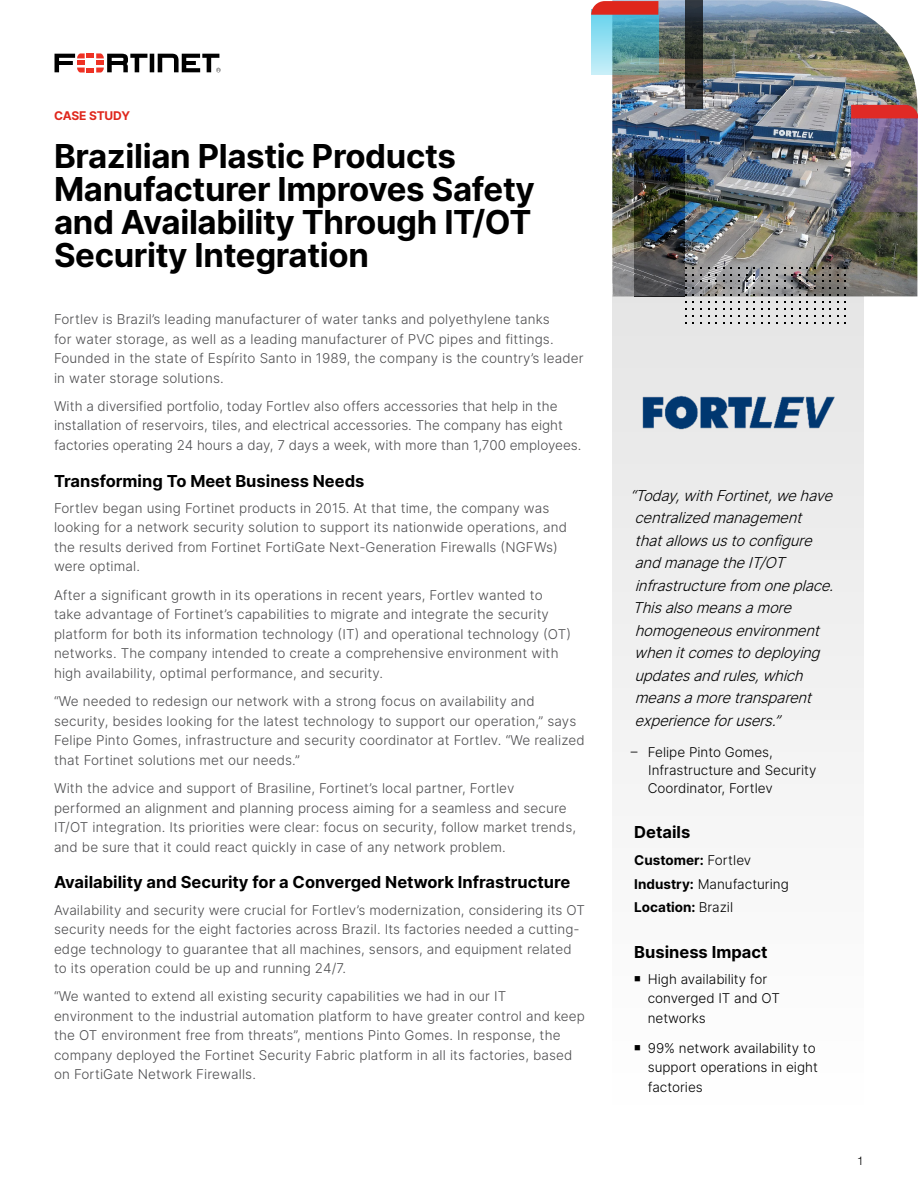
<style>
.page{position:relative;width:918px;height:1188px;background:#fff}
.page>*{position:absolute;margin:0;border:0;box-sizing:border-box;transform-origin:0 0}
.t1{font:700 33px/33px "Inter";letter-spacing:-.01em;color:#000}
.t2{font:700 16.5px "Inter";color:#000}
.t3{font:italic 300 15px/22.5px "Inter";color:#000}
.t4{font:300 13.5px/19.5px "Inter";letter-spacing:.01em;color:#4d4d4f}
.t5{font:300 13.5px/19.5px "Inter";color:#000}
.t6{font:700 13.5px/23.9px "Inter";color:#000}
.t7{font:700 12px "Inter";letter-spacing:-.01em;color:#df271c}
.t8{font:300 12px "Helvetica Neue LT Pro";color:#000}
.s1{font-weight:300}
</style>
<div class="page">
<img style="left:612px;top:0;width:305px;height:296px">
<svg style="left:685px;top:0;width:18px;height:109px;background:#272929"></svg>
<img style="left:634px;top:149px;width:51px;height:147px">
<svg style="left:591px;top:15px;width:67px;height:59px;background:#69b2be"></svg>
<svg style="left:591px;top:1px;width:67px;height:14px"></svg>
<svg style="left:851px;top:118px;width:67px;height:94px;background:#726780"></svg>
<svg style="left:851px;top:105px;width:67px;height:13px"></svg>
<svg style="left:55px;top:53px;width:166px;height:20px"></svg>
<div style="left:612px;top:297px;width:252px;height:817px;background:#f3f3f3"></div>
<img style="left:612px;top:367px;width:252px;height:63px">
<p class="t7" style="left:54px;top:107px;width:78px">CASE STUDY</p>
<h1 class="t1" style="left:54px;top:138px;width:482px">Brazilian Plastic Products<br>Manufacturer Improves Safety and Availability Through IT/OT<br>Security Integration</h1>
<p class="t4" style="left:54px;top:309px;width:531px">Fortlev is Brazil’s leading manufacturer of water tanks and polyethylene tanks<br>for water storage, as well as a leading manufacturer of PVC pipes and fittings.<br>Founded in the state of Espírito Santo in 1989, the company is the country’s leader in water storage solutions.</p>
<p class="t4" style="left:54px;top:396px;width:529px">With a diversified portfolio, today Fortlev also offers accessories that help in the installation of reservoirs, tiles, and electrical accessories. The company has eight factories operating 24 hours a day, 7 days a week, with more than 1,700 employees.</p>
<p class="t2" style="left:54px;top:469px;width:312px">Transforming To Meet Business Needs</p>
<p class="t4" style="left:54px;top:498px;width:515px">Fortlev began using Fortinet products in 2015. At that time, the company was looking for a network security solution to support its nationwide operations, and the results derived from Fortinet FortiGate Next-Generation Firewalls (NGFWs) were optimal.</p>
<p class="t4" style="left:54px;top:585px;width:519px">After a significant growth in its operations in recent years, Fortlev wanted to take advantage of Fortinet’s capabilities to migrate and integrate the security platform for both its information technology (IT) and operational technology (OT) networks. The company intended to create a comprehensive environment with high availability, optimal performance, and security.</p>
<p class="t4" style="left:54px;top:691px;width:532px">“We needed to redesign our network with a strong focus on availability and security, besides looking for the latest technology to support our operation,” says Felipe Pinto Gomes, infrastructure and security coordinator at Fortlev. “We realized that Fortinet solutions met our needs.”</p>
<p class="t4" style="left:54px;top:778px;width:524px">With the advice and support of Brasiline, Fortinet’s local partner, Fortlev performed an alignment and planning process aiming for a seamless and secure IT/OT integration. Its priorities were clear: focus on security, follow market trends, and be sure that it could react quickly in case of any network problem.</p>
<p class="t2" style="left:54px;top:870px;width:518px">Availability and Security for a Converged Network Infrastructure</p>
<p class="t4" style="left:54px;top:900px;width:532px">Availability and security were crucial for Fortlev’s modernization, considering its OT security needs for the eight factories across Brazil. Its factories needed a cutting&shy;edge technology to guarantee that all machines, sensors, and equipment related to its operation could be up and running 24/7.</p>
<p class="t4" style="left:54px;top:987px;width:532px">“We wanted to extend all existing security capabilities we had in our IT environment to the industrial automation platform to have greater control and keep the OT environment free from threats”, mentions Pinto Gomes. In response, the company deployed the Fortinet Security Fabric platform in all its factories, based on FortiGate Network Firewalls.</p>
<p class="t3" style="left:630px;top:484px;width:210px">“Today,withFortinet,wehave centralizedmanagement thatallowsustoconfigure andmanagetheIT/OT infrastructurefrom oneplace.<br>Thisalsomeansamore homogeneousenvironment whenitcomestodeploying updatesandrules,which meansamoretransparent experienceforusers.”</p>
<p class="t5" style="left:648px;top:743px;width:170px;line-height:18px;text-indent:-17px">– Felipe Pinto Gomes,<br>Infrastructure and Security<br>Coordinator, Fortlev</p>
<p class="t2" style="left:634px;top:820px;width:58px">Details</p>
<p class="t6" style="left:634px;top:848px;width:156px">Customer: <span class="s1">Fortlev<br></span>Industry: <span class="s1">Manufacturing<br></span>Location: <span class="s1">Brazil</span></p>
<p class="t2" style="left:634px;top:940px;width:135px">Business Impact</p>
<p class="t5" style="left:648px;top:969px;width:134px;text-indent:-14px">■ High availability for converged IT and OT networks</p>
<p class="t5" style="left:648px;top:1038px;width:172px;text-indent:-14px">■ 99% network availability to support operations in eight factories</p>
<p class="t8" style="left:857px;top:1154px;width:8px">1</p>
</div>
